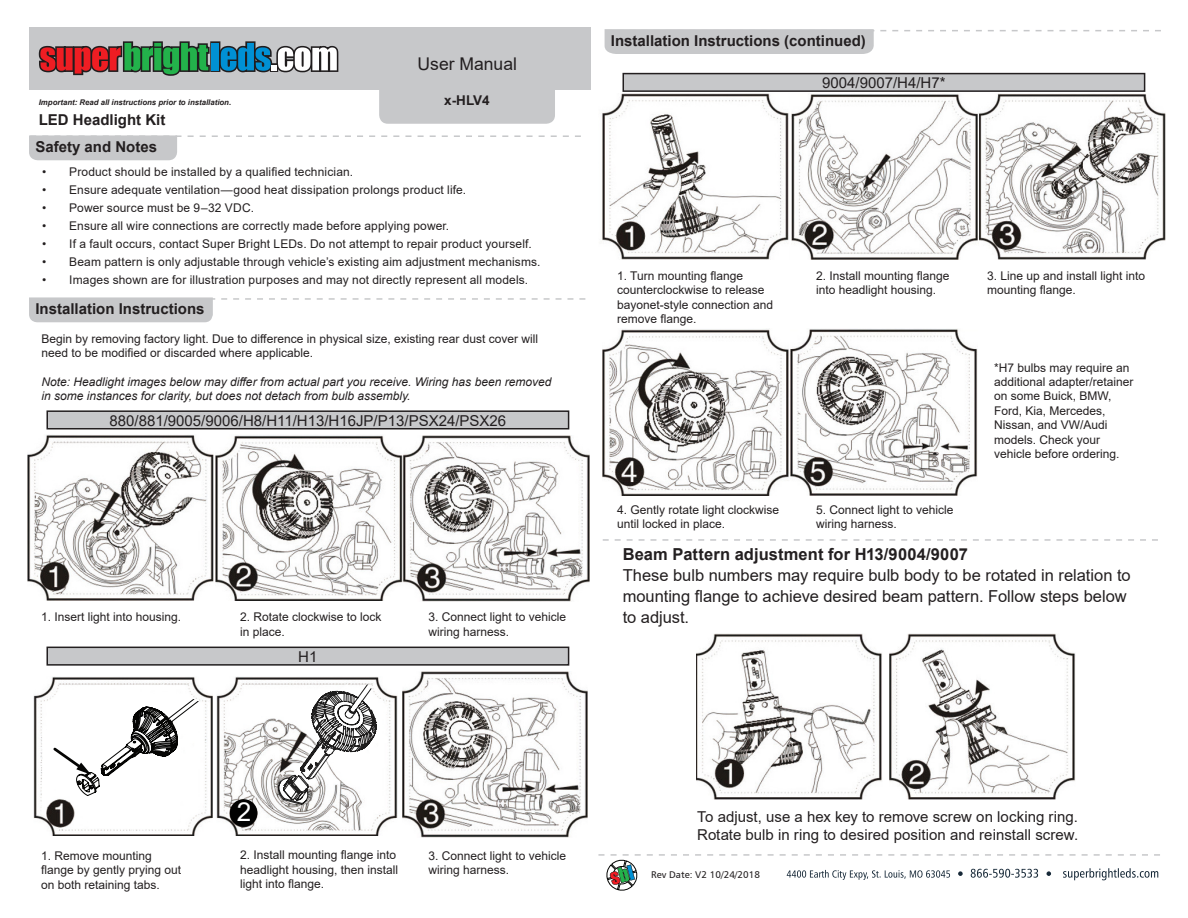
<style>
.page{position:relative;width:1188px;height:918px;background:#fff}
.page>*{position:absolute;margin:0;border:0;box-sizing:border-box;transform-origin:0 0}
.t1{font:26.25px "Arial";color:#fff}
.t2{font:17.55px "Arial";color:#231f20}
.t3{font:16.5px/21px "Arial";letter-spacing:-.005em;color:#231f20}
.t4{font:700 16.5px "Arial";letter-spacing:.005em;color:#231f20}
.t5{font:15px/18px "Arial";color:#231f20}
.t6{font:700 15px "Arial";color:#231f20}
.t7{font:700 13.5px "Arial";color:#231f20}
.t8{font:12px/14.4px "Arial";color:#231f20}
.t9{font:italic 12px/14.4px "Arial";color:#231f20}
.t10{font:9.75px "Humanist 777 BT Roman B";color:#231f20}
.t11{font:italic 700 7.8px "Arial";color:#231f20}
</style>
<div class="page">
<div style="left:379px;top:89px;width:176px;height:35px;background:#c7c8ca"></div>
<div style="left:29px;top:27px;width:561px;height:62px;background:#c7c8ca"></div>
<svg style="left:38px;top:41px;width:301px;height:35px"></svg>
<svg style="left:603px;top:539px;width:555px;height:2px"></svg>
<svg style="left:605px;top:29px;width:556px;height:25px"></svg>
<svg style="left:29px;top:297px;width:556px;height:25px"></svg>
<div style="left:623px;top:74px;width:522px;height:17px;background:#c7c8ca"></div>
<div style="left:623px;top:73px;width:522px;height:19px;border:2px solid #231f20"></div>
<div style="left:47px;top:411px;width:522px;height:18px;background:#c7c8ca"></div>
<div style="left:46px;top:410px;width:523px;height:19px;border:2px solid #231f20"></div>
<div style="left:47px;top:647px;width:522px;height:18px;background:#c7c8ca"></div>
<div style="left:46px;top:647px;width:523px;height:19px;border:2px solid #231f20"></div>
<svg style="left:598px;top:854px;width:562px;height:37px"></svg>
<svg style="left:29px;top:135px;width:552px;height:25px"></svg>
<img style="left:602px;top:93px;width:187px;height:167px">
<img style="left:791px;top:94px;width:189px;height:166px">
<img style="left:980px;top:93px;width:185px;height:167px">
<img style="left:602px;top:329px;width:189px;height:166px">
<img style="left:791px;top:329px;width:187px;height:166px">
<img style="left:27px;top:435px;width:187px;height:166px">
<img style="left:216px;top:435px;width:188px;height:166px">
<img style="left:404px;top:436px;width:185px;height:166px">
<img style="left:402px;top:672px;width:186px;height:166px">
<img style="left:697px;top:633px;width:185px;height:167px">
<img style="left:890px;top:633px;width:185px;height:167px">
<img style="left:33px;top:676px;width:180px;height:160px">
<svg style="left:51px;top:695px;width:151px;height:101px"></svg>
<img style="left:217px;top:676px;width:181px;height:160px">
<div style="left:230px;top:799px;width:27px;height:28px;background:#020202;border-radius:50%"></div>
<svg style="left:278px;top:684px;width:103px;height:121px"></svg>
<p class="t11" style="left:39px;top:97px;width:194px">Important: Read all instructions prior to installation.</p>
<p class="t6" style="left:39px;top:109px;width:128px">LED Headlight Kit</p>
<p class="t6" style="left:35px;top:137px;width:123px">Safety and Notes</p>
<p class="t2" style="left:418px;top:51px;width:101px">User Manual</p>
<p class="t7" style="left:444px;top:91px;width:47px">x-HLV4</p>
<p class="t8" style="left:42px;top:164px;width:312px">• Product should be installed by a qualified technician.</p>
<p class="t8" style="left:42px;top:182px;width:425px">• Ensure adequate ventilation—good heat dissipation prolongs product life.</p>
<p class="t8" style="left:42px;top:200px;width:213px">• Power source must be 9–32 VDC.</p>
<p class="t8" style="left:42px;top:218px;width:409px">• Ensure all wire connections are correctly made before applying power.</p>
<p class="t8" style="left:42px;top:236px;width:491px">• If a fault occurs, contact Super Bright LEDs. Do not attempt to repair product yourself.</p>
<p class="t8" style="left:42px;top:254px;width:500px">• Beam pattern is only adjustable through vehicle’s existing aim adjustment mechanisms.</p>
<p class="t8" style="left:42px;top:272px;width:487px">• Images shown are for illustration purposes and may not directly represent all models.</p>
<p class="t6" style="left:35px;top:299px;width:171px">Installation Instructions</p>
<p class="t8" style="left:42px;top:331px;width:498px">Begin by removing factory light. Due to difference in physical size, existing rear dust cover will need to be modified or discarded where applicable.</p>
<p class="t9" style="left:42px;top:375px;width:511px">Note: Headlight images below may differ from actual part you receive. Wiring has been removed in some instances for clarity, but does not detach from bulb assembly.</p>
<p class="t5" style="left:110px;top:411px;width:398px">880/881/9005/9006/H8/H11/H13/H16JP/P13/PSX24/PSX26</p>
<p class="t8" style="left:41px;top:610px;width:141px">1. Insert light into housing.</p>
<p class="t8" style="left:240px;top:610px;width:143px">2. Rotate clockwise to lock in place.</p>
<p class="t5" style="left:298px;top:647px;width:21px">H1</p>
<p class="t8" style="left:429px;top:610px;width:139px">3. Connect light to vehicle wiring harness.</p>
<p class="t6" style="left:611px;top:30px;width:257px">Installation Instructions (continued)</p>
<p class="t5" style="left:822px;top:74px;width:125px">9004/9007/H4/H7*</p>
<p class="t8" style="left:617px;top:268px;width:158px">1. Turn mounting flange counterclockwise to release bayonet-style connection and remove flange.</p>
<p class="t8" style="left:617px;top:502px;width:164px">4. Gently rotate light clockwise until locked in place.</p>
<p class="t8" style="left:816px;top:268px;width:135px">2. Install mounting flange into headlight housing.</p>
<p class="t8" style="left:816px;top:502px;width:139px">5. Connect light to vehicle wiring harness.</p>
<p class="t8" style="left:987px;top:268px;width:160px">3. Line up and install light into mounting flange.</p>
<p class="t8" style="left:994px;top:360px;width:141px">*H7 bulbs may require an additional adapter/retainer on some Buick, BMW,<br>Ford, Kia, Mercedes,<br>Nissan, and VW/Audi models. Check your vehicle before ordering.</p>
<p class="t4" style="left:623px;top:542px;width:347px">Beam Pattern adjustment for H13/9004/9007</p>
<p class="t3" style="left:623px;top:564px;width:510px">These bulb numbers may require bulb body to be rotated in relation to mounting flange to achieve desired beam pattern. Follow steps below to adjust.</p>
<p class="t8" style="left:41px;top:849px;width:142px">1. Remove mounting flange by gently prying out on both retaining tabs.</p>
<p class="t1" style="left:237px;top:794px;width:16px">2</p>
<p class="t8" style="left:240px;top:848px;width:160px">2. Install mounting flange into headlight housing, then install light into flange.</p>
<p class="t8" style="left:429px;top:849px;width:139px">3. Connect light to vehicle wiring harness.</p>
<p class="t5" style="left:697px;top:807px;width:382px">To adjust, use a hex key to remove screw on locking ring.<br>Rotate bulb in ring to desired position and reinstall screw.</p>
<p class="t10" style="left:651px;top:868px;width:110px">Rev Date: V2 10/24/2018</p>
</div>
